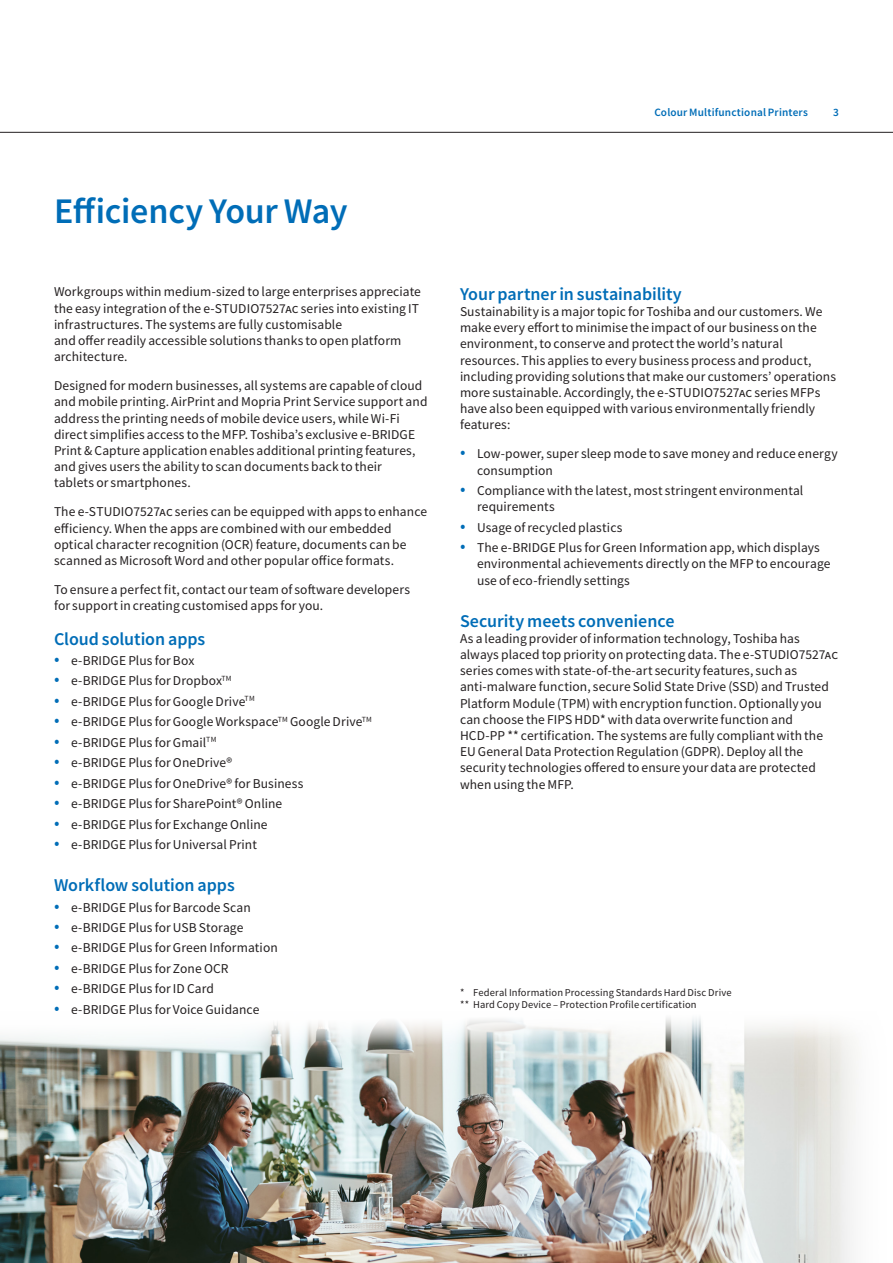
<style>
.page{position:relative;width:893px;height:1263px;background:#fff}
.page>*{position:absolute;margin:0;border:0;box-sizing:border-box;transform-origin:0 0}
.Headline_24pt{font:500 36px "Toshiba Sans";letter-spacing:-.01em;color:#006db7}
.Subheadline_12pt{font:500 18px "Toshiba Sans";letter-spacing:-.005em;color:#006db7}
.Continuous_text_9pt{font:13.5px/16.2px "Toshiba Sans";letter-spacing:.01em;color:#231f20}
.t1{font:500 11.25px "Toshiba Sans";letter-spacing:.015em;color:#006db7}
.Foot_note_7pt{font:10.5px "Toshiba Sans";letter-spacing:.015em;color:#231f20}
.s1{font-weight:300;font-size:19.5px;color:#006db7}
</style>
<div class="page">
<hr style="left:0;top:132px;width:893px;height:1px;background:#231f20">
<img style="left:0;top:1018px;width:857px;height:245px">
<p class="Headline_24pt" style="left:54px;top:187px;width:295px">Efficiency Your Way</p>
<p class="Continuous_text_9pt" style="left:54px;top:284px;width:368px">Workgroups within medium-sized to large enterprises appreciate the easy integration of the e-STUDIO7527ac series into existing IT infrastructures. The systems are fully customisable<br>and offer readily accessible solutions thanks to open platform architecture.</p>
<p class="Continuous_text_9pt" style="left:54px;top:378px;width:375px">Designed for modern businesses, all systems are capable of cloud and mobile printing. AirPrint and Mopria Print Service support and address the printing needs of mobile device users, while Wi-Fi direct simplifies access to the MFP. Toshiba’s exclusive e-BRIDGE Print &amp; Capture application enables additional printing features, and gives users the ability to scan documents back to their<br>tablets or smartphones.</p>
<p class="Continuous_text_9pt" style="left:54px;top:504px;width:375px">The e-STUDIO7527ac series can be equipped with apps to enhance efficiency. When the apps are combined with our embedded optical character recognition (OCR) feature, documents can be scanned as Microsoft Word and other popular office formats.</p>
<p class="Continuous_text_9pt" style="left:54px;top:581px;width:358px">To ensure a perfect fit, contact our team of software developers for support in creating customised apps for you.</p>
<h2 class="Subheadline_12pt" style="left:54px;top:627px;width:153px">Cloud solution apps</h2>
<p class="Continuous_text_9pt" style="left:54px;top:652px;width:142px"><span class="s1">•</span> e-BRIDGE Plus for Box</p>
<p class="Continuous_text_9pt" style="left:54px;top:673px;width:179px"><span class="s1">•</span> e-BRIDGE Plus for Dropbox<sup>TM</sup></p>
<p class="Continuous_text_9pt" style="left:54px;top:693px;width:202px"><span class="s1">•</span> e-BRIDGE Plus for Google Drive<sup>TM</sup></p>
<p class="Continuous_text_9pt" style="left:54px;top:714px;width:319px"><span class="s1">•</span> e-BRIDGE Plus for Google Workspace<sup>TM</sup> Google Drive<sup>TM</sup></p>
<p class="Continuous_text_9pt" style="left:54px;top:734px;width:164px"><span class="s1">•</span> e-BRIDGE Plus for Gmail<sup>TM</sup></p>
<p class="Continuous_text_9pt" style="left:54px;top:754px;width:180px"><span class="s1">•</span> e-BRIDGE Plus for OneDrive®</p>
<p class="Continuous_text_9pt" style="left:54px;top:775px;width:251px"><span class="s1">•</span> e-BRIDGE Plus for OneDrive® for Business</p>
<p class="Continuous_text_9pt" style="left:54px;top:795px;width:230px"><span class="s1">•</span> e-BRIDGE Plus for SharePoint® Online</p>
<p class="Continuous_text_9pt" style="left:54px;top:816px;width:215px"><span class="s1">•</span> e-BRIDGE Plus for Exchange Online</p>
<p class="Continuous_text_9pt" style="left:54px;top:836px;width:204px"><span class="s1">•</span> e-BRIDGE Plus for Universal Print</p>
<h2 class="Subheadline_12pt" style="left:54px;top:873px;width:182px">Workflow solution apps</h2>
<p class="Continuous_text_9pt" style="left:54px;top:899px;width:198px"><span class="s1">•</span> e-BRIDGE Plus for Barcode Scan</p>
<p class="Continuous_text_9pt" style="left:54px;top:919px;width:191px"><span class="s1">•</span> e-BRIDGE Plus for USB Storage</p>
<p class="Continuous_text_9pt" style="left:54px;top:940px;width:225px"><span class="s1">•</span> e-BRIDGE Plus for Green Information</p>
<p class="Continuous_text_9pt" style="left:54px;top:960px;width:176px"><span class="s1">•</span> e-BRIDGE Plus for Zone OCR</p>
<p class="Continuous_text_9pt" style="left:54px;top:981px;width:162px"><span class="s1">•</span> e-BRIDGE Plus for ID Card</p>
<p class="Continuous_text_9pt" style="left:54px;top:1001px;width:207px"><span class="s1">•</span> e-BRIDGE Plus for Voice Guidance</p>
<p class="t1" style="left:654px;top:105px;width:155px">Colour Multifunctional Printers</p>
<p class="t1" style="left:833px;top:105px;width:7px">3</p>
<p class="Subheadline_12pt" style="left:460px;top:282px;width:223px">Your partner in sustainability</p>
<p class="Continuous_text_9pt" style="left:460px;top:303px;width:377px">Sustainability is a major topic for Toshiba and our customers. We make every effort to minimise the impact of our business on the environment, to conserve and protect the world’s natural resources. This applies to every business process and product, including providing solutions that make our customers’ operations more sustainable. Accordingly, the e-STUDIO7527ac series MFPs have also been equipped with various environmentally friendly features:</p>
<p class="Continuous_text_9pt" style="left:477px;top:446px;width:362px;text-indent:-17px"><span class="s1">•</span> Low-power, super sleep mode to save money and reduce energy consumption</p>
<p class="Continuous_text_9pt" style="left:477px;top:482px;width:328px;text-indent:-17px"><span class="s1">•</span> Compliance with the latest, most stringent environmental requirements</p>
<p class="Continuous_text_9pt" style="left:460px;top:519px;width:164px"><span class="s1">•</span> Usage of recycled plastics</p>
<p class="Continuous_text_9pt" style="left:477px;top:539px;width:355px;text-indent:-17px"><span class="s1">•</span> The e-BRIDGE Plus for Green Information app, which displays environmental achievements directly on the MFP to encourage use of eco-friendly settings</p>
<p class="Subheadline_12pt" style="left:460px;top:609px;width:216px">Security meets convenience</p>
<p class="Continuous_text_9pt" style="left:460px;top:630px;width:380px">As a leading provider of information technology, Toshiba has always placed top priority on protecting data. The e-STUDIO7527ac series comes with state-of-the-art security features, such as anti-malware function, secure Solid State Drive (SSD) and Trusted Platform Module (TPM) with encryption function. Optionally you can choose the FIPS HDD* with data overwrite function and HCD-PP ** certification. The systems are fully compliant with the EU General Data Protection Regulation (GDPR). Deploy all the security technologies offered to ensure your data are protected when using the MFP.</p>
<p class="Foot_note_7pt" style="left:460px;top:985px;width:273px">* Federal Information Processing Standards Hard Disc Drive</p>
<p class="Foot_note_7pt" style="left:460px;top:998px;width:238px">** Hard Copy Device – Protection Profile certification</p>
</div>
